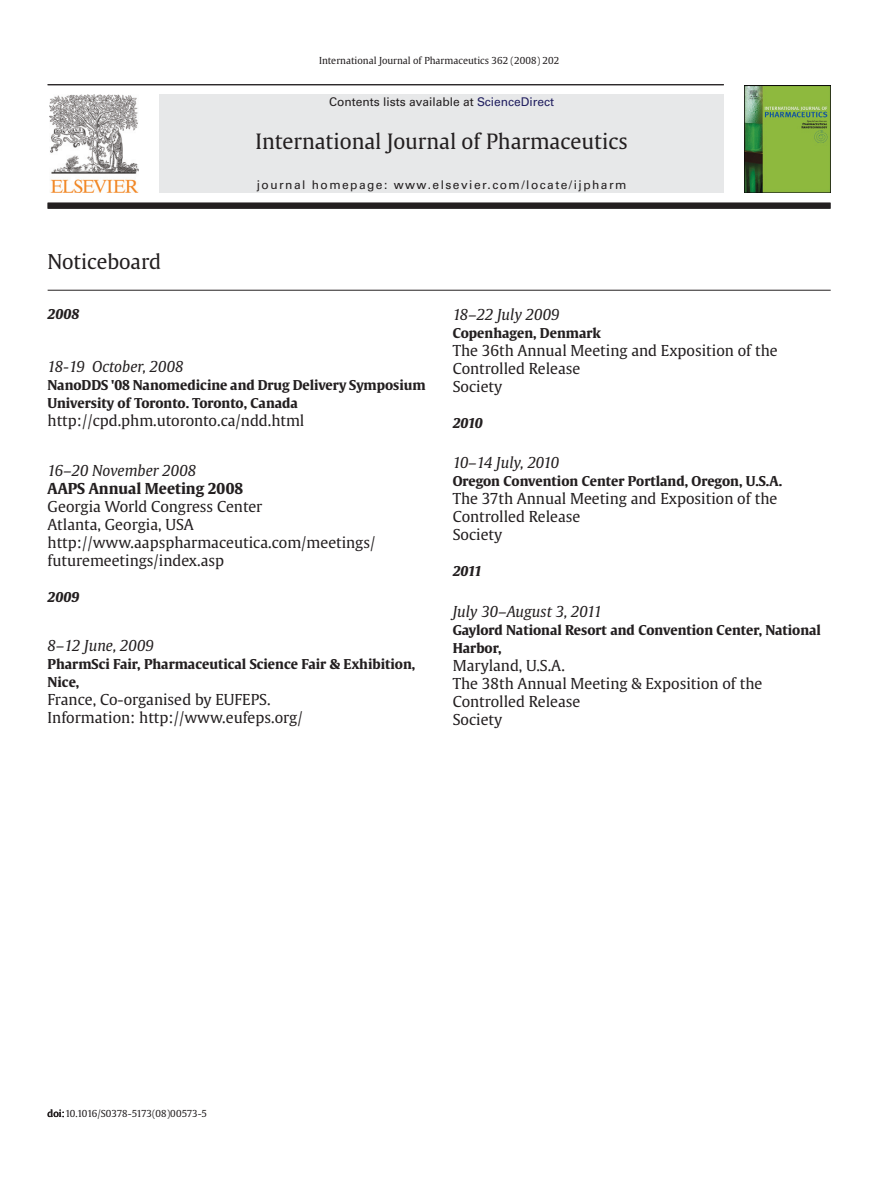
<style>
.page{position:relative;width:893px;height:1191px;background:#fff}
.page>*{position:absolute;margin:0;border:0;box-sizing:border-box;transform-origin:0 0}
.t1{font:21px "Gulliver";color:#231f20}
.t2{font:20.25px "Gulliver";color:#231f20}
.t3{font:15px/18px "Gulliver";color:#231f20}
.t4{font:italic 15px "Gulliver";color:#231f20}
.t5{font:700 15px "Gulliver";color:#231f20}
.t6{font:italic 15px "Gulliver";letter-spacing:-.02em;color:#231f20}
.t7{font:700 13.5px/18px "Gulliver";color:#231f20}
.t8{font:italic 700 13.5px "Gulliver";color:#231f20}
.t9{font:12px "Univers";letter-spacing:.12em;color:#231f20}
.t10{font:12px "Univers";color:#231f20}
.t11{font:9.6px "Gulliver";color:#231f20}
.t12{font:9.6px "Gulliver";letter-spacing:-.03em;color:#231f20}
.s1{color:#211f60}
</style>
<div class="page">
<hr style="left:48px;top:84px;width:676px;height:1px;background:#231f20">
<div style="left:48px;top:203px;width:782px;height:6px;background:#231f20"></div>
<img style="left:745px;top:85px;width:85px;height:107px">
<div style="left:160px;top:94px;width:564px;height:99px;background:#e7e8e9"></div>
<img style="left:49px;top:94px;width:90px;height:98px">
<hr style="left:48px;top:290px;width:783px;height:1px;background:#231f20">
<p class="t11" style="left:319px;top:56px;width:242px">International Journal of Pharmaceutics 362 (2008) 202</p>
<p class="t10" style="left:329px;top:97px;width:226px">Contents lists available at <span class="s1">ScienceDirect</span></p>
<h2 class="t2" style="left:48px;top:253px;width:115px">Noticeboard</h2>
<h1 class="t1" style="left:256px;top:132px;width:374px">International Journal of Pharmaceutics</h1>
<p class="t9" style="left:257px;top:180px;width:371px">journal homepage: www.elsevier.com/locate/ijpharm</p>
<p class="t8" style="left:48px;top:308px;width:33px">2008</p>
<p class="t4" style="left:48px;top:360px;width:137px">18-19 October, 2008</p>
<p class="t7" style="left:48px;top:377px;width:379px">NanoDDS '08 Nanomedicine and Drug Delivery Symposium<br>University of Toronto. Toronto, Canada</p>
<p class="t3" style="left:48px;top:413px;width:258px">http://cpd.phm.utoronto.ca/ndd.html</p>
<p class="t4" style="left:48px;top:464px;width:150px">16–20 November 2008</p>
<p class="t5" style="left:48px;top:482px;width:197px">AAPS Annual Meeting 2008</p>
<p class="t3" style="left:48px;top:498px;width:329px">Georgia World Congress Center<br>Atlanta, Georgia, USA http://www.aapspharmaceutica.com/meetings/ futuremeetings/index.asp</p>
<p class="t8" style="left:48px;top:591px;width:33px">2009</p>
<p class="t4" style="left:48px;top:639px;width:108px">8–12 June, 2009</p>
<p class="t7" style="left:48px;top:656px;width:369px">PharmSci Fair, Pharmaceutical Science Fair &amp; Exhibition,<br>Nice,</p>
<p class="t3" style="left:48px;top:692px;width:256px">France, Co-organised by EUFEPS.<br>Information: http://www.eufeps.org/</p>
<p class="t4" style="left:453px;top:308px;width:108px">18–22 July 2009</p>
<p class="t7" style="left:453px;top:325px;width:150px">Copenhagen, Denmark</p>
<p class="t3" style="left:453px;top:342px;width:327px">The 36th Annual Meeting and Exposition of the<br>Controlled Release<br>Society</p>
<p class="t8" style="left:453px;top:417px;width:32px">2010</p>
<p class="t6" style="left:453px;top:456px;width:108px">10–14 July, 2010</p>
<p class="t7" style="left:453px;top:473px;width:331px">Oregon Convention Center Portland, Oregon, U.S.A.</p>
<p class="t3" style="left:453px;top:491px;width:326px">The 37th Annual Meeting and Exposition of the<br>Controlled Release<br>Society</p>
<p class="t8" style="left:453px;top:566px;width:31px">2011</p>
<p class="t4" style="left:453px;top:605px;width:151px">July 30–August 3, 2011</p>
<p class="t7" style="left:453px;top:622px;width:370px">Gaylord National Resort and Convention Center, National<br>Harbor,</p>
<p class="t3" style="left:453px;top:657px;width:311px">Maryland, U.S.A.<br>The 38th Annual Meeting &amp; Exposition of the<br>Controlled Release<br>Society</p>
<p class="t12" style="left:48px;top:1109px;width:161px">doi:10.1016/S0378-5173(08)00573-5</p>
</div>
